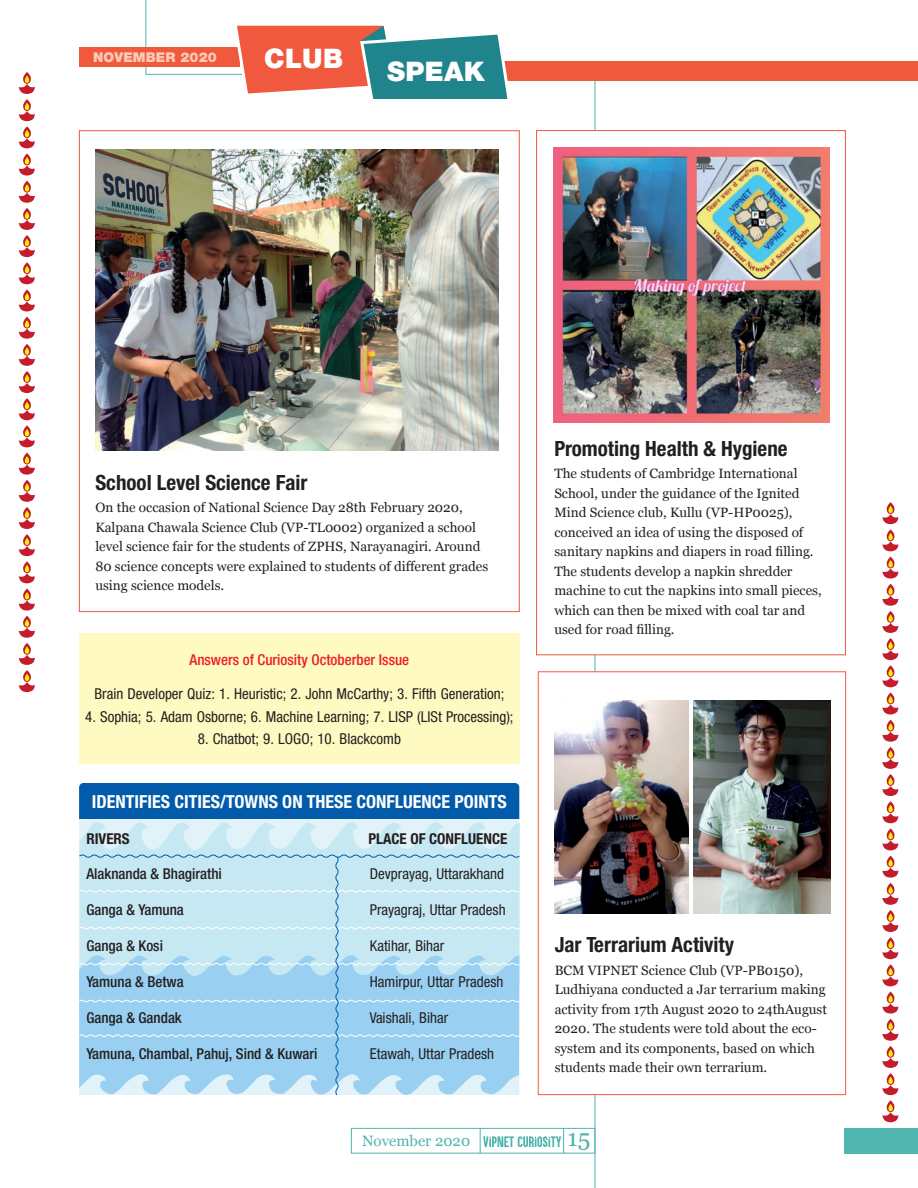
<style>
.page{position:relative;width:918px;height:1188px;background:#fff}
.page>*{position:absolute;margin:0;border:0;box-sizing:border-box;transform-origin:0 0}
.t1{font:27px "Helvetica Neue LT 95 Blk";letter-spacing:.01em;color:#fff}
.t2{font:24px "Georgia";color:#50b4af}
.t3{font:21px "Helvetica Neue LT 77 Bd Cn";color:#231f20}
.t4{font:18px "Helvetica Neue LT 77 Bd Cn";color:#fff}
.t5{font:15px "Helvetica Neue LT 57 Cn";color:#231f20}
.t6{font:15px "Helvetica Neue LT 67 Md Cn";color:#231f20}
.t7{font:15px "Helvetica Neue LT 67 Md Cn";color:#ee1d23}
.t8{font:15px "Helvetica Neue LT 77 Bd Cn";color:#231f20}
.t9{font:15px "Georgia";color:#50b4af}
.t10{font:13.5px/19.5px "Georgia";color:#231f20}
.t11{font:13.5px "Helvetica Neue LT 95 Blk";letter-spacing:.01em;color:#fccbb6}
</style>
<div class="page">
<svg style="left:80px;top:820px;width:440px;height:34px;background:#d3edf5"></svg>
<div style="left:79px;top:783px;width:440px;height:36px;background:#015aaa"></div>
<hr style="left:595px;top:70px;width:1px;height:1118px;background:#50b4af">
<div style="left:845px;top:1128px;width:73px;height:26px;background:#50b4af"></div>
<div style="left:536px;top:130px;width:310px;height:525px;background:#fff;border:1px solid #f0593e"></div>
<div style="left:79px;top:130px;width:441px;height:482px;background:#fff;border:1px solid #f0593e"></div>
<div style="left:80px;top:47px;width:160px;height:20px;background:#f0593e"></div>
<div style="left:429px;top:61px;width:489px;height:20px;background:#f0593e"></div>
<svg style="left:145px;top:0;width:450px;height:103px"></svg>
<div style="left:538px;top:671px;width:308px;height:424px;background:#fff;border:1px solid #f0593e"></div>
<div style="left:80px;top:633px;width:440px;height:131px;background:#fffac1"></div>
<img style="left:554px;top:147px;width:276px;height:276px">
<img style="left:555px;top:700px;width:133px;height:213px">
<img style="left:694px;top:700px;width:136px;height:214px">
<img style="left:95px;top:149px;width:403px;height:302px">
<svg style="left:79px;top:854px;width:441px;height:242px;background:#b1dcf1"></svg>
<div style="left:351px;top:1128px;width:244px;height:26px;border:1px solid #50b4af"></div>
<svg style="left:480px;top:1128px;width:84px;height:26px"></svg>
<svg style="left:19px;top:154px;width:16px;height:130px"></svg>
<svg style="left:19px;top:317px;width:16px;height:130px"></svg>
<svg style="left:19px;top:72px;width:16px;height:76px"></svg>
<svg style="left:19px;top:290px;width:16px;height:21px"></svg>
<svg style="left:19px;top:453px;width:16px;height:130px"></svg>
<svg style="left:19px;top:589px;width:16px;height:103px"></svg>
<svg style="left:882px;top:502px;width:17px;height:49px"></svg>
<svg style="left:882px;top:693px;width:17px;height:21px"></svg>
<svg style="left:882px;top:557px;width:17px;height:130px"></svg>
<svg style="left:882px;top:720px;width:17px;height:130px"></svg>
<svg style="left:882px;top:856px;width:17px;height:130px"></svg>
<svg style="left:882px;top:992px;width:17px;height:130px"></svg>
<p class="t11" style="left:93px;top:49px;width:125px">NOVEMBER 2020</p>
<p class="t1" style="left:264px;top:42px;width:80px">CLUB</p>
<p class="t1" style="left:387px;top:55px;width:99px">SPEAK</p>
<p class="t3" style="left:95px;top:470px;width:214px">School Level Science Fair</p>
<p class="t10" style="left:95px;top:497px;width:394px">On the occasion of National Science Day 28th February 2020, Kalpana Chawala Science Club (VP-TL0002) organized a school level science fair for the students of ZPHS, Narayanagiri. Around 80 science concepts were explained to students of different grades using science models.</p>
<p class="t7" style="left:190px;top:651px;width:221px">Answers of Curiosity Octoberber Issue</p>
<p class="t5" style="left:95px;top:685px;width:411px">Brain Developer Quiz: 1. Heuristic; 2. John McCarthy; 3. Fifth Generation;</p>
<p class="t5" style="left:85px;top:708px;width:430px">4. Sophia; 5. Adam Osborne; 6. Machine Learning; 7. LISP (LISt Processing);</p>
<p class="t5" style="left:198px;top:730px;width:205px">8. Chatbot; 9. LOGO; 10. Blackcomb</p>
<p class="t4" style="left:92px;top:791px;width:417px">IDENTIFIES CITIES/TOWNS ON THESE CONFLUENCE POINTS</p>
<p class="t8" style="left:86px;top:829px;width:45px">RIVERS</p>
<p class="t8" style="left:368px;top:829px;width:140px">PLACE OF CONFLUENCE</p>
<p class="t6" style="left:86px;top:865px;width:137px">Alaknanda &amp; Bhagirathi</p>
<p class="t5" style="left:370px;top:865px;width:136px">Devprayag, Uttarakhand</p>
<p class="t6" style="left:86px;top:901px;width:99px">Ganga &amp; Yamuna</p>
<p class="t5" style="left:370px;top:901px;width:137px">Prayagraj, Uttar Pradesh</p>
<p class="t6" style="left:86px;top:937px;width:78px">Ganga &amp; Kosi</p>
<p class="t5" style="left:370px;top:937px;width:76px">Katihar, Bihar</p>
<p class="t6" style="left:86px;top:973px;width:99px">Yamuna &amp; Betwa</p>
<p class="t5" style="left:370px;top:973px;width:135px">Hamirpur, Uttar Pradesh</p>
<p class="t6" style="left:86px;top:1009px;width:97px">Ganga &amp; Gandak</p>
<p class="t5" style="left:370px;top:1009px;width:80px">Vaishali, Bihar</p>
<p class="t6" style="left:86px;top:1045px;width:233px">Yamuna, Chambal, Pahuj, Sind &amp; Kuwari</p>
<p class="t5" style="left:370px;top:1045px;width:126px">Etawah, Uttar Pradesh</p>
<p class="t3" style="left:554px;top:436px;width:235px">Promoting Health &amp; Hygiene</p>
<p class="t10" style="left:554px;top:464px;width:269px">The students of Cambridge International School, under the guidance of the Ignited Mind Science club, Kullu (VP-HP0025), conceived an idea of using the disposed of sanitary napkins and diapers in road filling.<br>The students develop a napkin shredder machine to cut the napkins into small pieces, which can then be mixed with coal tar and used for road filling.</p>
<p class="t3" style="left:555px;top:932px;width:181px">Jar Terrarium Activity</p>
<p class="t10" style="left:555px;top:960px;width:274px">BCM VIPNET Science Club (VP-PB0150), Ludhiyana conducted a Jar terrarium making activity from 17th August 2020 to 24thAugust 2020. The students were told about the eco&shy;system and its components, based on which students made their own terrarium.</p>
<p class="t9" style="left:362px;top:1129px;width:110px">November 2020</p>
<p class="t2" style="left:568px;top:1120px;width:24px">15</p>
</div>
